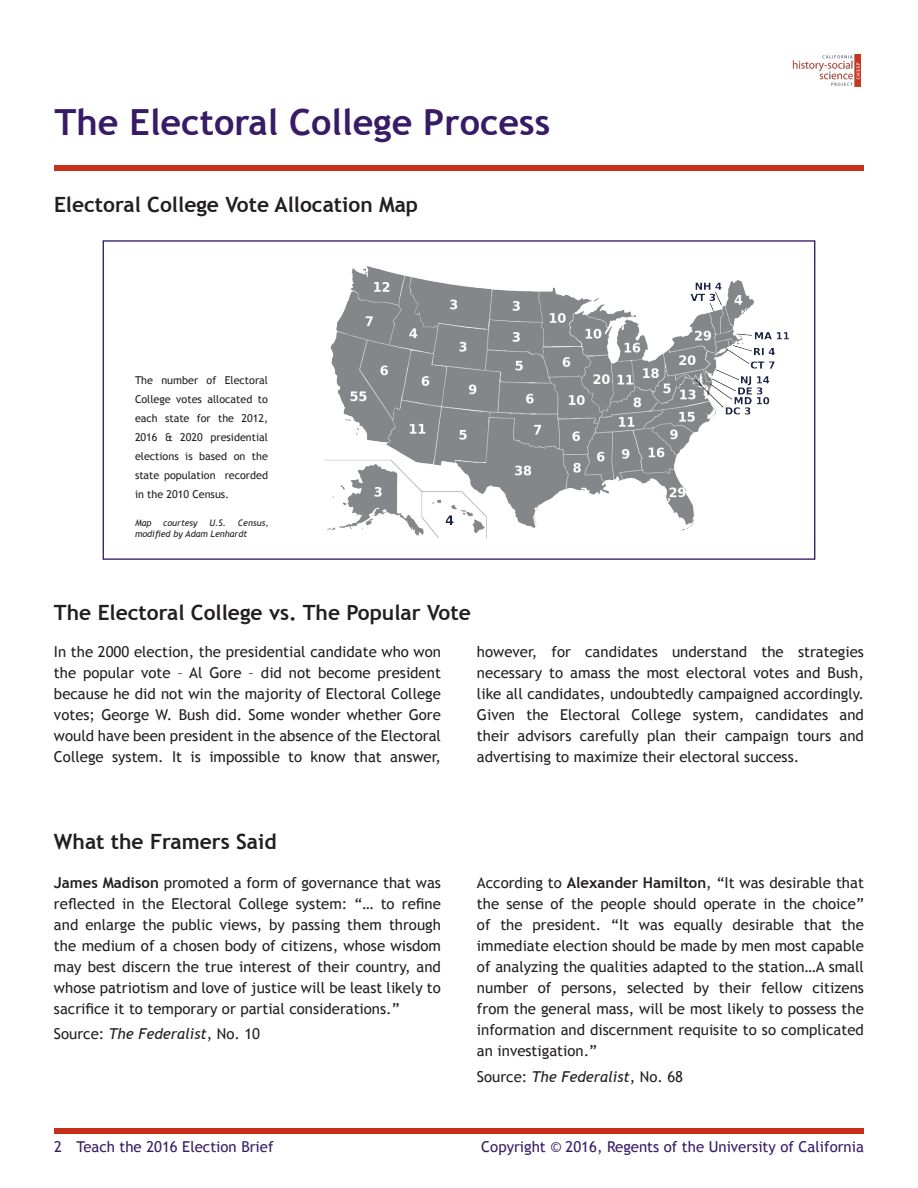
<style>
.page{position:relative;width:918px;height:1188px;background:#fff}
.page>*{position:absolute;margin:0;border:0;box-sizing:border-box;transform-origin:0 0}
.t1{font:700 36px "Trebuchet MS";color:#371b66}
.Paragraph_Style_1{font:700 21px "Trebuchet MS";color:#231f20}
.Paragraph_Style_1-2{font:15px/21px "Trebuchet MS";color:#231f20;text-align:justify}
.t2{font:15px "Trebuchet MS";color:#371b66}
.Paragraph_Style_1-3{font:10.8px/18.9px "Trebuchet MS";color:#231f20;text-align:justify}
.Paragraph_Style_1-4{font:italic 9px/10.8px "Trebuchet MS";color:#231f20}
.s1{font-weight:700}
.s2{font-style:italic}
</style>
<div class="page">
<div style="left:54px;top:1129px;width:810px;height:5px;background:#c9301a"></div>
<img style="left:792px;top:55px;width:68px;height:31px">
<div style="left:54px;top:165px;width:810px;height:6px;background:#c9301a"></div>
<img style="left:325px;top:266px;width:464px;height:272px">
<p class="t1" style="left:55px;top:99px;width:497px">The Electoral College Process</p>
<p class="Paragraph_Style_1" style="left:54px;top:191px;width:366px">Electoral College Vote Allocation Map</p>
<p class="Paragraph_Style_1-3" style="left:135px;top:371px;width:135px">The number of Electoral College votes allocated to each state for the 2012, 2016 &amp; 2020 presidential elections is based on the state population recorded in the 2010 Census.</p>
<p class="Paragraph_Style_1-4" style="left:135px;top:518px;width:18px">Map</p>
<p class="Paragraph_Style_1-4" style="left:163px;top:518px;width:36px">courtesy</p>
<p class="Paragraph_Style_1-4" style="left:209px;top:518px;width:18px">U.S.</p>
<p class="Paragraph_Style_1-4" style="left:135px;top:518px;width:135px;text-indent:103px">Census, modified by Adam Lenhardt</p>
<p class="Paragraph_Style_1" style="left:54px;top:600px;width:418px">The Electoral College vs. The Popular Vote</p>
<p class="Paragraph_Style_1-2" style="left:54px;top:641px;width:389px">In the 2000 election, the presidential candidate who won the popular vote – Al Gore – did not become president because he did not win the majority of Electoral College votes; George W. Bush did. Some wonder whether Gore would have been president in the absence of the Electoral College system. It is impossible to know that answer,</p>
<p class="Paragraph_Style_1-2" style="left:477px;top:641px;width:389px">however, for candidates understand the strategies necessary to amass the most electoral votes and Bush, like all candidates, undoubtedly campaigned accordingly.<br>Given the Electoral College system, candidates and their advisors carefully plan their campaign tours and advertising to maximize their electoral success.</p>
<p class="Paragraph_Style_1" style="left:54px;top:828px;width:224px">What the Framers Said</p>
<p class="Paragraph_Style_1-2" style="left:54px;top:872px;width:389px"><span class="s1">James Madison</span> promoted a form of governance that was reflected in the Electoral College system: “… to refine and enlarge the public views, by passing them through the medium of a chosen body of citizens, whose wisdom may best discern the true interest of their country, and whose patriotism and love of justice will be least likely to sacrifice it to temporary or partial considerations.”</p>
<p class="Paragraph_Style_1-2" style="left:54px;top:1024px;width:208px">Source: <span class="s2">The Federalist</span>, No. 10</p>
<p class="Paragraph_Style_1-2" style="left:477px;top:873px;width:389px">According to <span class="s1">Alexander Hamilton</span>, “It was desirable that the sense of the people should operate in the choice” of the president. “It was equally desirable that the immediate election should be made by men most capable of analyzing the qualities adapted to the station…A small number of persons, selected by their fellow citizens from the general mass, will be most likely to possess the information and discernment requisite to so complicated an investigation.”</p>
<p class="Paragraph_Style_1-2" style="left:477px;top:1066px;width:208px">Source: <span class="s2">The Federalist</span>, No. 68</p>
<p class="t2" style="left:54px;top:1138px;width:221px">2 Teach the 2016 Election Brief</p>
<p class="t2" style="left:481px;top:1138px;width:384px">Copyright © 2016, Regents of the University of California</p>
</div>
